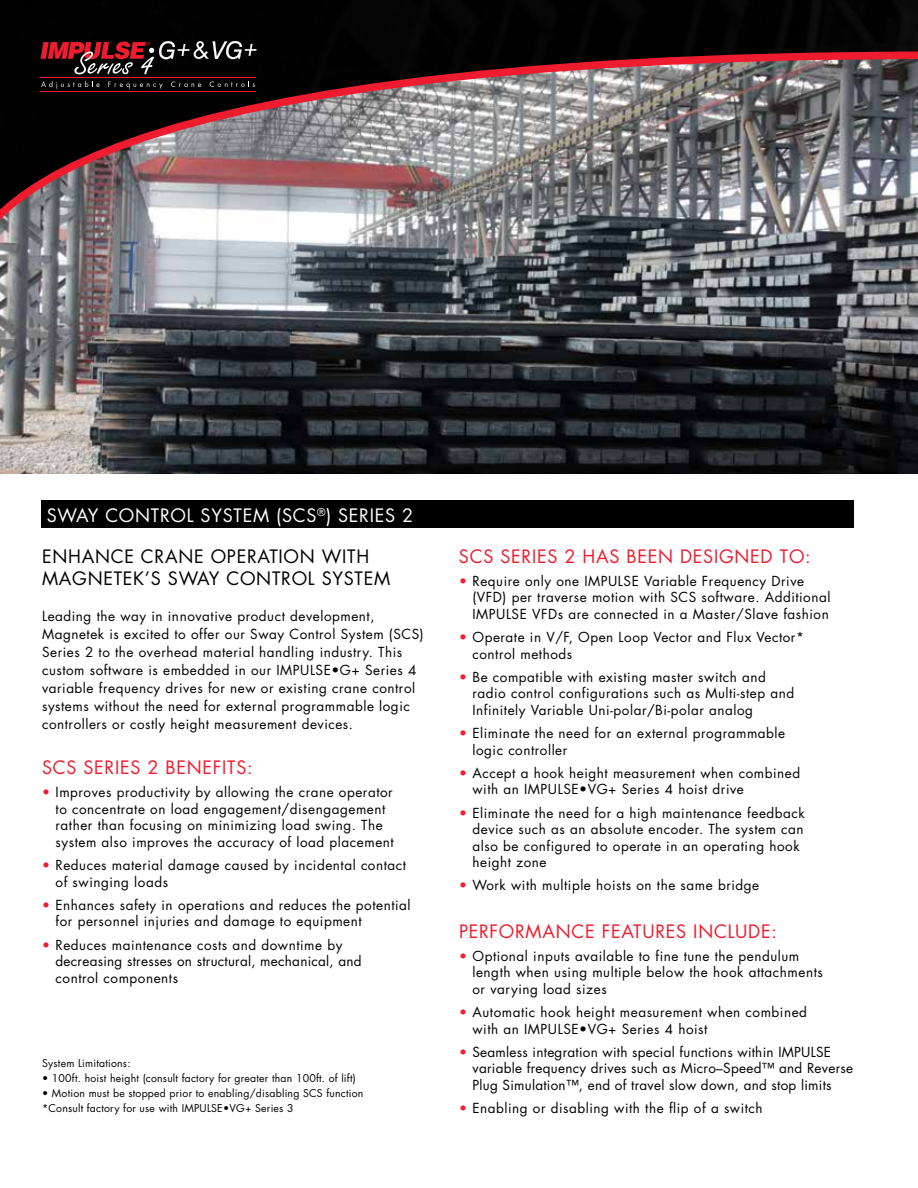
<style>
.page{position:relative;width:918px;height:1188px;background:#fff}
.page>*{position:absolute;margin:0;border:0;box-sizing:border-box;transform-origin:0 0}
.t1{font:18px "Futura";letter-spacing:.04em;color:#ee1c2e}
.t2{font:18px/22.5px "Futura";letter-spacing:.04em;color:#000}
.t3{font:18px "Futura";letter-spacing:.04em;color:#fff}
.t4{font:13.5px/16.5px "Futura";letter-spacing:.04em;color:#000}
.t5{font:13.5px/16.5px "Futura";letter-spacing:.02em;color:#000}
.t6{font:10.5px/15px "Futura";letter-spacing:.02em;color:#000}
.s1{color:#ee1c2e}
</style>
<div class="page">
<img style="left:0;top:303px;width:918px;height:170px">
<svg style="left:0;top:0;width:918px;height:303px;background:#635d60"></svg>
<svg style="left:41px;top:41px;width:215px;height:33px;background:#462427"></svg>
<svg style="left:41px;top:81px;width:59px;height:8px"></svg>
<svg style="left:108px;top:82px;width:55px;height:7px"></svg>
<svg style="left:171px;top:82px;width:30px;height:5px"></svg>
<svg style="left:210px;top:81px;width:45px;height:6px"></svg>
<hr style="left:41px;top:77px;width:215px;height:1px;background:#ee1c2e">
<hr style="left:41px;top:91px;width:215px;height:1px;background:#ee1c2e">
<div style="left:41px;top:501px;width:812px;height:27px;background:#000"></div>
<h1 class="t3" style="left:47px;top:507px;width:368px">SWAY CONTROL SYSTEM (SCS<sup>®</sup>) SERIES 2</h1>
<h1 class="t2" style="left:42px;top:546px;width:350px">ENHANCE CRANE OPERATION WITH<br>MAGNETEK’S SWAY CONTROL SYSTEM</h1>
<p class="t4" style="left:42px;top:608px;width:383px;line-height:18px">Leading the way in innovative product development, Magnetek is excited to offer our Sway Control System (SCS)<br>Series 2 to the overhead material handling industry. This custom software is embedded in our IMPULSE•G+ Series 4 variable frequency drives for new or existing crane control systems without the need for external programmable logic controllers or costly height measurement devices.</p>
<h1 class="t1" style="left:42px;top:759px;width:212px">SCS SERIES 2 BENEFITS:</h1>
<p class="t4" style="left:56px;top:785px;width:340px;text-indent:-13px"><span class="s1">•</span> Improves productivity by allowing the crane operator to concentrate on load engagement/disengagement rather than focusing on minimizing load swing. The system also improves the accuracy of load placement</p>
<p class="t4" style="left:56px;top:858px;width:352px;text-indent:-13px"><span class="s1">•</span> Reduces material damage caused by incidental contact of swinging loads</p>
<p class="t4" style="left:56px;top:898px;width:357px;text-indent:-13px"><span class="s1">•</span> Enhances safety in operations and reduces the potential for personnel injuries and damage to equipment</p>
<p class="t4" style="left:56px;top:938px;width:308px;text-indent:-13px"><span class="s1">•</span> Reduces maintenance costs and downtime by decreasing stresses on structural, mechanical, and control components</p>
<p class="t6" style="left:42px;top:1057px;width:90px">System Limitations:</p>
<p class="t6" style="left:42px;top:1072px;width:315px">• 100ft. hoist height (consult factory for greater than 100ft. of lift)</p>
<p class="t6" style="left:42px;top:1087px;width:323px">• Motion must be stopped prior to enabling/disabling SCS function *Consult factory for use with IMPULSE•VG+ Series 3</p>
<h1 class="t1" style="left:459px;top:548px;width:353px">SCS SERIES 2 HAS BEEN DESIGNED TO:</h1>
<p class="t4" style="left:472px;top:574px;width:360px;text-indent:-13px"><span class="s1">•</span> Require only one IMPULSE Variable Frequency Drive (VFD) per traverse motion with SCS software. Additional<br>IMPULSE VFDs are connected in a Master/Slave fashion</p>
<p class="t4" style="left:472px;top:630px;width:333px;text-indent:-14px"><span class="s1">•</span> Operate in V/F, Open Loop Vector and Flux Vector* control methods</p>
<p class="t4" style="left:472px;top:670px;width:323px;text-indent:-14px"><span class="s1">•</span> Be compatible with existing master switch and radio control configurations such as Multi-step and<br>Infinitely Variable Uni-polar/Bi-polar analog</p>
<p class="t4" style="left:472px;top:726px;width:314px;text-indent:-14px"><span class="s1">•</span> Eliminate the need for an external programmable logic controller</p>
<p class="t4" style="left:472px;top:766px;width:329px;text-indent:-14px"><span class="s1">•</span> Accept a hook height measurement when combined with an IMPULSE•VG+ Series 4 hoist drive</p>
<p class="t4" style="left:472px;top:805px;width:334px;text-indent:-14px"><span class="s1">•</span> Eliminate the need for a high maintenance feedback device such as an absolute encoder. The system can also be configured to operate in an operating hook height zone</p>
<p class="t4" style="left:459px;top:878px;width:302px"><span class="s1">•</span> Work with multiple hoists on the same bridge</p>
<h1 class="t1" style="left:459px;top:923px;width:320px">PERFORMANCE FEATURES INCLUDE:</h1>
<p class="t4" style="left:472px;top:949px;width:352px;text-indent:-14px"><span class="s1">•</span> Optional inputs available to fine tune the pendulum length when using multiple below the hook attachments or varying load sizes</p>
<p class="t4" style="left:472px;top:1005px;width:336px;text-indent:-14px"><span class="s1">•</span> Automatic hook height measurement when combined with an IMPULSE•VG+ Series 4 hoist</p>
<p class="t5" style="left:472px;top:1045px;width:382px;text-indent:-13px"><span class="s1">•</span> Seamless integration with special functions within IMPULSE variable frequency drives such as Micro–Speed™ and Reverse<br>Plug Simulation™, end of travel slow down, and stop limits</p>
<p class="t4" style="left:459px;top:1101px;width:305px"><span class="s1">•</span> Enabling or disabling with the flip of a switch</p>
</div>
